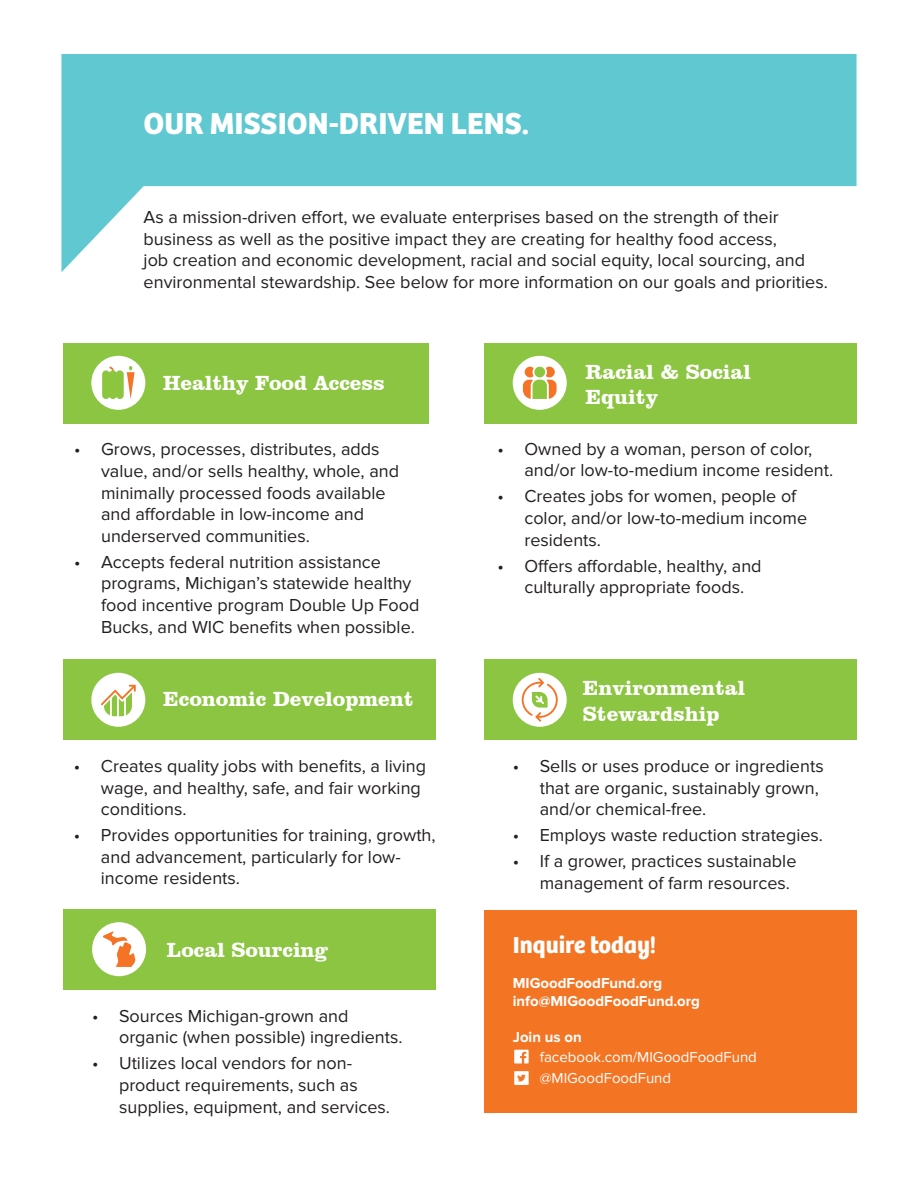
<style>
.page{position:relative;width:918px;height:1188px;background:#fff}
.page>*{position:absolute;margin:0;border:0;box-sizing:border-box;transform-origin:0 0}
.t1{font:700 31.5px "Bree";color:#fff}
.t2{font:700 24px "Bree";color:#fff}
.t3{font:700 21px/25.2px "Clarendon BT";color:#fff}
.Paragraph_Style_3{font:18px/21.6px "Proxima Nova";color:#231f20}
.t4{font:700 15px "Proxima Nova";color:#fff}
.t5{font:15px "Proxima Nova";color:#fff}
</style>
<div class="page">
<svg style="left:61px;top:54px;width:796px;height:218px;fill:#5fc8d1"></svg>
<div style="left:63px;top:343px;width:366px;height:80px;background:#8cc541"></div>
<div style="left:63px;top:660px;width:373px;height:80px;background:#8cc541"></div>
<div style="left:484px;top:343px;width:373px;height:80px;background:#8cc541"></div>
<div style="left:63px;top:910px;width:373px;height:80px;background:#8cc541"></div>
<div style="left:484px;top:660px;width:373px;height:80px;background:#8cc541"></div>
<div style="left:91px;top:356px;width:54px;height:54px;background:#fff;border-radius:50%"></div>
<svg style="left:102px;top:366px;width:33px;height:33px"></svg>
<div style="left:513px;top:356px;width:54px;height:54px;background:#fff;border-radius:50%"></div>
<svg style="left:523px;top:367px;width:34px;height:32px"></svg>
<div style="left:92px;top:922px;width:54px;height:54px;background:#fff;border-radius:50%"></div>
<svg style="left:103px;top:931px;width:33px;height:36px"></svg>
<div style="left:513px;top:673px;width:54px;height:54px;background:#fff;border-radius:50%"></div>
<svg style="left:522px;top:678px;width:36px;height:44px"></svg>
<div style="left:91px;top:673px;width:54px;height:54px;background:#fff;border-radius:50%"></div>
<svg style="left:101px;top:685px;width:35px;height:31px"></svg>
<div style="left:484px;top:910px;width:373px;height:202px;background:#f37524"></div>
<svg style="left:514px;top:1050px;width:15px;height:13px"></svg>
<svg style="left:514px;top:1071px;width:15px;height:14px"></svg>
<p class="t1" style="left:144px;top:105px;width:387px">OUR MISSION-DRIVEN LENS.</p>
<p class="Paragraph_Style_3" style="left:144px;top:207px;width:686px">As a mission-driven effort, we evaluate enterprises based on the strength of their business as well as the positive impact they are creating for healthy food access,<br>job creation and economic development, racial and social equity, local sourcing, and environmental stewardship. See below for more information on our goals and priorities.</p>
<p class="t3" style="left:163px;top:370px;width:223px">Healthy Food Access</p>
<p class="Paragraph_Style_3" style="left:101px;top:439px;width:300px;text-indent:-27px">• Grows, processes, distributes, adds value, and/or sells healthy, whole, and minimally processed foods available and affordable in low-income and underserved communities.</p>
<p class="Paragraph_Style_3" style="left:101px;top:551px;width:320px;text-indent:-27px">• Accepts federal nutrition assistance programs, Michigan’s statewide healthy food incentive program Double Up Food Bucks, and WIC benefits when possible.</p>
<p class="t3" style="left:163px;top:686px;width:252px">Economic Development</p>
<p class="Paragraph_Style_3" style="left:101px;top:755px;width:327px;text-indent:-27px">• Creates quality jobs with benefits, a living wage, and healthy, safe, and fair working conditions.</p>
<p class="Paragraph_Style_3" style="left:101px;top:825px;width:336px;text-indent:-27px">• Provides opportunities for training, growth, and advancement, particularly for low&shy;income residents.</p>
<p class="t3" style="left:167px;top:936px;width:163px">Local Sourcing</p>
<p class="Paragraph_Style_3" style="left:119px;top:1005px;width:285px;text-indent:-27px">• Sources Michigan-grown and organic (when possible) ingredients.</p>
<p class="Paragraph_Style_3" style="left:119px;top:1053px;width:272px;text-indent:-27px">• Utilizes local vendors for non&shy;product requirements, such as supplies, equipment, and services.</p>
<p class="t3" style="left:586px;top:358px;width:167px">Racial &amp; Social<br>Equity</p>
<p class="Paragraph_Style_3" style="left:524px;top:438px;width:310px;text-indent:-27px">• Owned by a woman, person of color, and/or low-to-medium income resident.</p>
<p class="Paragraph_Style_3" style="left:524px;top:486px;width:284px;text-indent:-27px">• Creates jobs for women, people of color, and/or low-to-medium income residents.</p>
<p class="Paragraph_Style_3" style="left:497px;top:555px;width:266px;text-align:center">• Offers affordable, healthy, and culturally appropriate foods.</p>
<p class="t3" style="left:583px;top:675px;width:164px">Environmental<br>Stewardship</p>
<p class="Paragraph_Style_3" style="left:540px;top:755px;width:285px;text-indent:-27px">• Sells or uses produce or ingredients that are organic, sustainably grown, and/or chemical-free.</p>
<p class="Paragraph_Style_3" style="left:513px;top:825px;width:312px">• Employs waste reduction strategies.</p>
<p class="Paragraph_Style_3" style="left:540px;top:851px;width:258px;text-indent:-27px">• If a grower, practices sustainable management of farm resources.</p>
<p class="t2" style="left:513px;top:931px;width:145px">Inquire today!</p>
<p class="t4" style="left:513px;top:974px;width:151px">MIGoodFoodFund.org</p>
<p class="t4" style="left:513px;top:992px;width:189px">info@MIGoodFoodFund.org</p>
<p class="t4" style="left:513px;top:1028px;width:71px">Join us on</p>
<p class="t5" style="left:540px;top:1048px;width:219px">facebook.com/MIGoodFoodFund</p>
<p class="t5" style="left:540px;top:1069px;width:133px">@MIGoodFoodFund</p>
</div>
